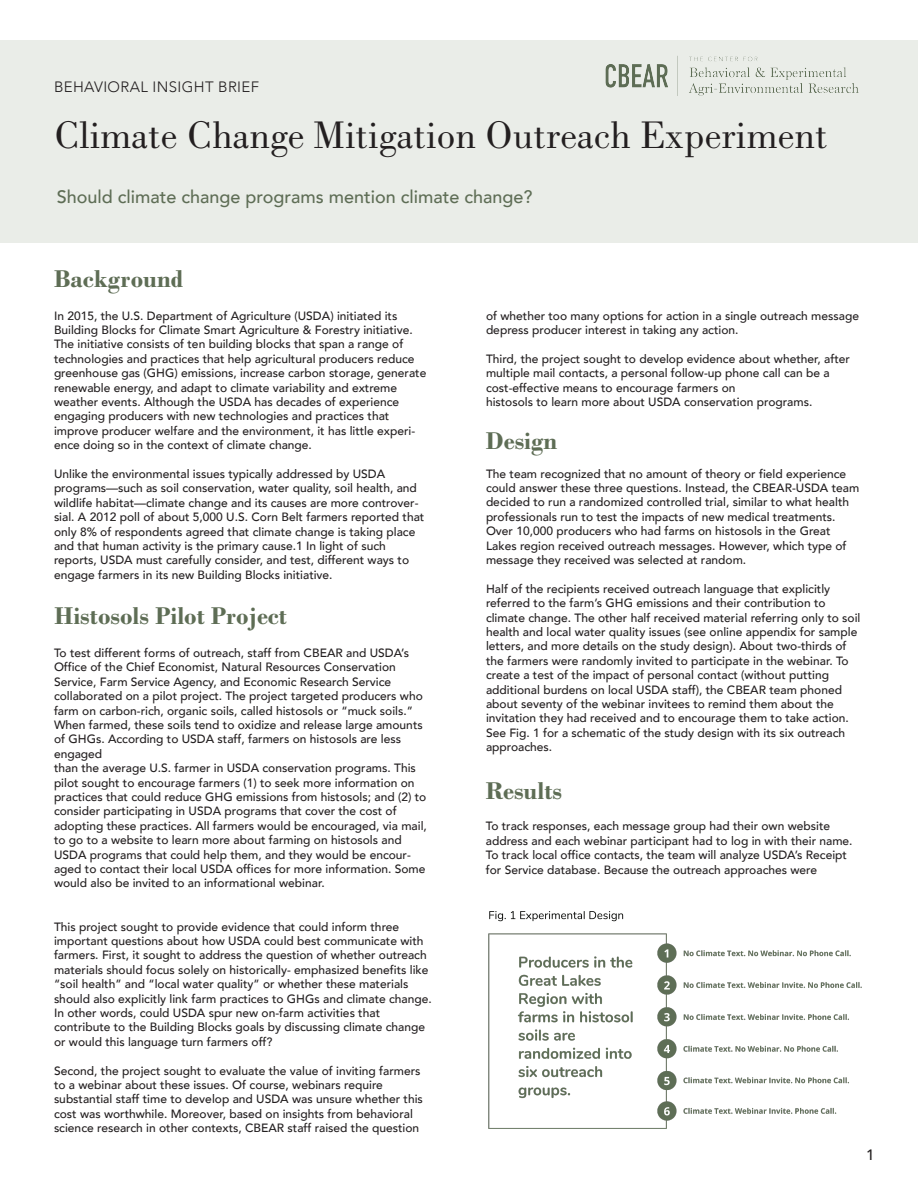
<style>
.page{position:relative;width:918px;height:1188px;background:#fff}
.page>*{position:absolute;margin:0;border:0;box-sizing:border-box;transform-origin:0 0}
.t1{font:39px "Bodoni MT Std";color:#231f20}
.t2{font:700 25.5px "Bodoni MT Std";color:#5e6d55}
.t3{font:500 18px "Avenir";color:#5e6d55}
.t4{font:300 15px "Avenir";letter-spacing:.025em;color:#231f20}
.t5{font:500 15px "Avenir";color:#231f20}
.t6{font:500 12px/14.4px "Avenir";color:#231f20}
</style>
<div class="page">
<div style="left:0;top:40px;width:918px;height:203px;background:#eaede8"></div>
<img style="left:488px;top:911px;width:374px;height:218px">
<img style="left:605px;top:56px;width:254px;height:40px">
<p class="t4" style="left:54px;top:78px;width:207px">BEHAVIORAL INSIGHT BRIEF</p>
<h1 class="t1" style="left:54px;top:113px;width:775px">Climate Change Mitigation Outreach Experiment</h1>
<h3 class="t3" style="left:57px;top:181px;width:477px">Should climate change programs mention climate change?</h3>
<h2 class="t2" style="left:54px;top:264px;width:131px">Background</h2>
<p class="t6" style="left:54px;top:308px;width:374px">In 2015, the U.S. Department of Agriculture (USDA) initiated its Building Blocks for Climate Smart Agriculture &amp; Forestry initiative.<br>The initiative consists of ten building blocks that span a range of technologies and practices that help agricultural producers reduce greenhouse gas (GHG) emissions, increase carbon storage, generate renewable energy, and adapt to climate variability and extreme weather events. Although the USDA has decades of experience engaging producers with new technologies and practices that improve producer welfare and the environment, it has little experi&shy;ence doing so in the context of climate change.</p>
<p class="t6" style="left:54px;top:466px;width:372px">Unlike the environmental issues typically addressed by USDA programs—such as soil conservation, water quality, soil health, and wildlife habitat—climate change and its causes are more controver&shy;sial. A 2012 poll of about 5,000 U.S. Corn Belt farmers reported that only 8% of respondents agreed that climate change is taking place and that human activity is the primary cause.1 In light of such reports, USDA must carefully consider, and test, different ways to engage farmers in its new Building Blocks initiative.</p>
<h2 class="t2" style="left:54px;top:602px;width:235px">Histosols Pilot Project</h2>
<p class="t6" style="left:54px;top:645px;width:374px">To test different forms of outreach, staff from CBEAR and USDA’s Office of the Chief Economist, Natural Resources Conservation Service, Farm Service Agency, and Economic Research Service collaborated on a pilot project. The project targeted producers who farm on carbon-rich, organic soils, called histosols or “muck soils.” When farmed, these soils tend to oxidize and release large amounts of GHGs. According to USDA staff, farmers on histosols are less engaged<br>than the average U.S. farmer in USDA conservation programs. This pilot sought to encourage farmers (1) to seek more information on practices that could reduce GHG emissions from histosols; and (2) to consider participating in USDA programs that cover the cost of adopting these practices. All farmers would be encouraged, via mail, to go to a website to learn more about farming on histosols and USDA programs that could help them, and they would be encour&shy;aged to contact their local USDA offices for more information. Some would also be invited to an informational webinar.</p>
<p class="t6" style="left:54px;top:919px;width:379px">This project sought to provide evidence that could inform three important questions about how USDA could best communicate with farmers. First, it sought to address the question of whether outreach materials should focus solely on historically- emphasized benefits like “soil health” and “local water quality” or whether these materials should also explicitly link farm practices to GHGs and climate change.<br>In other words, could USDA spur new on-farm activities that contribute to the Building Blocks goals by discussing climate change or would this language turn farmers off?</p>
<p class="t6" style="left:54px;top:1063px;width:370px">Second, the project sought to evaluate the value of inviting farmers to a webinar about these issues. Of course, webinars require substantial staff time to develop and USDA was unsure whether this cost was worthwhile. Moreover, based on insights from behavioral science research in other contexts, CBEAR staff raised the question</p>
<p class="t6" style="left:486px;top:308px;width:375px">of whether too many options for action in a single outreach message depress producer interest in taking any action.</p>
<p class="t6" style="left:486px;top:351px;width:365px">Third, the project sought to develop evidence about whether, after multiple mail contacts, a personal follow-up phone call can be a cost-effective means to encourage farmers on<br>histosols to learn more about USDA conservation programs.</p>
<h2 class="t2" style="left:486px;top:426px;width:73px">Design</h2>
<p class="t6" style="left:486px;top:466px;width:375px">The team recognized that no amount of theory or field experience could answer these three questions. Instead, the CBEAR-USDA team decided to run a randomized controlled trial, similar to what health professionals run to test the impacts of new medical treatments.<br>Over 10,000 producers who had farms on histosols in the Great Lakes region received outreach messages. However, which type of message they received was selected at random.</p>
<p class="t6" style="left:486px;top:581px;width:376px">Half of the recipients received outreach language that explicitly referred to the farm’s GHG emissions and their contribution to climate change. The other half received material referring only to soil health and local water quality issues (see online appendix for sample letters, and more details on the study design). About two-thirds of the farmers were randomly invited to participate in the webinar. To create a test of the impact of personal contact (without putting additional burdens on local USDA staff), the CBEAR team phoned about seventy of the webinar invitees to remind them about the invitation they had received and to encourage them to take action.<br>See Fig. 1 for a schematic of the study design with its six outreach approaches.</p>
<h2 class="t2" style="left:486px;top:776px;width:78px">Results</h2>
<p class="t6" style="left:486px;top:818px;width:368px">To track responses, each message group had their own website address and each webinar participant had to log in with their name.<br>To track local office contacts, the team will analyze USDA’s Receipt for Service database. Because the outreach approaches were</p>
<p class="t5" style="left:866px;top:1142px;width:10px">1</p>
</div>
